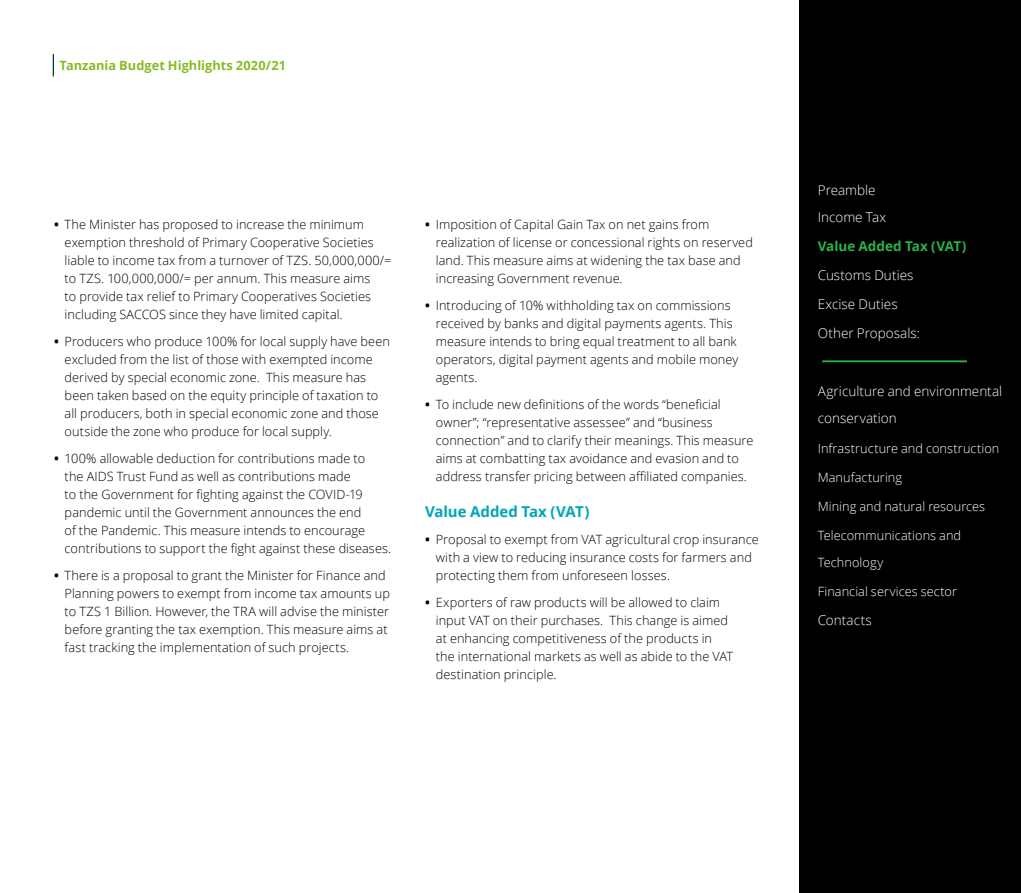
<style>
.page{position:relative;width:1021px;height:893px;background:#fff}
.page>*{position:absolute;margin:0;border:0;box-sizing:border-box;transform-origin:0 0}
.t1{font:700 15px "Open Sans";letter-spacing:-.005em;color:#00a5b8}
.t2{font:300 13.5px/27px "Open Sans";color:#fff}
.t3{font:700 13.5px "Open Sans";color:#2cb34a}
.t4{font:300 12.75px/18px "Open Sans";letter-spacing:.005em;color:#000}
.t5{font:300 12.75px/27px "Open Sans";letter-spacing:.005em;color:#fff}
.t6{font:700 12.75px "Open Sans";letter-spacing:.005em;color:#86bc25}
.s1{font-weight:700}
</style>
<div class="page">
<div style="left:799px;top:0;width:221px;height:893px;background:#000"></div>
<svg style="left:53px;top:54px;width:1px;height:22px"></svg>
<hr style="left:822px;top:361px;width:144px;height:1px;background:#2cb34a">
<p class="t6" style="left:59px;top:57px;width:228px">Tanzania Budget Highlights 2020/21</p>
<p class="t4" style="left:65px;top:215px;width:328px;text-indent:-11px"><span class="s1">•</span> The Minister has proposed to increase the minimum exemption threshold of Primary Cooperative Societies liable to income tax from a turnover of TZS. 50,000,000/= to TZS. 100,000,000/= per annum. This measure aims<br>to provide tax relief to Primary Cooperatives Societies including SACCOS since they have limited capital.</p>
<p class="t4" style="left:65px;top:332px;width:327px;text-indent:-11px"><span class="s1">•</span> Producers who produce 100% for local supply have been excluded from the list of those with exempted income derived by special economic zone. This measure has been taken based on the equity principle of taxation to all producers, both in special economic zone and those outside the zone who produce for local supply.</p>
<p class="t4" style="left:65px;top:449px;width:328px;text-indent:-11px"><span class="s1">•</span> 100% allowable deduction for contributions made to<br>the AIDS Trust Fund as well as contributions made<br>to the Government for fighting against the COVID-19 pandemic until the Government announces the end<br>of the Pandemic. This measure intends to encourage contributions to support the fight against these diseases.</p>
<p class="t4" style="left:65px;top:566px;width:327px;text-indent:-11px"><span class="s1">•</span> There is a proposal to grant the Minister for Finance and Planning powers to exempt from income tax amounts up to TZS 1 Billion. However, the TRA will advise the minister before granting the tax exemption. This measure aims at fast tracking the implementation of such projects.</p>
<p class="t4" style="left:436px;top:215px;width:318px;text-indent:-11px"><span class="s1">•</span> Imposition of Capital Gain Tax on net gains from realization of license or concessional rights on reserved land. This measure aims at widening the tax base and increasing Government revenue.</p>
<p class="t4" style="left:436px;top:296px;width:304px;text-indent:-11px"><span class="s1">•</span> Introducing of 10% withholding tax on commissions received by banks and digital payments agents. This measure intends to bring equal treatment to all bank operators, digital payment agents and mobile money agents.</p>
<p class="t4" style="left:436px;top:395px;width:319px;text-indent:-11px"><span class="s1">•</span> To include new definitions of the words “beneficial owner”; “representative assessee” and “business connection” and to clarify their meanings. This measure aims at combatting tax avoidance and evasion and to address transfer pricing between affiliated companies.</p>
<p class="t1" style="left:425px;top:501px;width:166px">Value Added Tax (VAT)</p>
<p class="t4" style="left:436px;top:530px;width:324px;text-indent:-11px"><span class="s1">•</span> Proposal to exempt from VAT agricultural crop insurance with a view to reducing insurance costs for farmers and protecting them from unforeseen losses.</p>
<p class="t4" style="left:436px;top:593px;width:299px;text-indent:-11px"><span class="s1">•</span> Exporters of raw products will be allowed to claim input VAT on their purchases. This change is aimed at enhancing competitiveness of the products in the international markets as well as abide to the VAT destination principle.</p>
<p class="t2" style="left:817px;top:176px;width:70px">Preamble<br>Income Tax</p>
<p class="t3" style="left:817px;top:236px;width:150px">Value Added Tax (VAT)</p>
<p class="t2" style="left:817px;top:260px;width:104px;line-height:29.1px">Customs Duties<br>Excise Duties<br>Other Proposals:</p>
<p class="t2" style="left:817px;top:378px;width:186px">Agriculture and environmental conservation</p>
<p class="t5" style="left:817px;top:434px;width:183px">Infrastructure and construction</p>
<p class="t5" style="left:817px;top:463px;width:86px">Manufacturing</p>
<p class="t5" style="left:817px;top:492px;width:169px">Mining and natural resources</p>
<p class="t5" style="left:817px;top:521px;width:145px">Telecommunications and<br>Technology</p>
<p class="t5" style="left:817px;top:577px;width:141px">Financial services sector</p>
<p class="t2" style="left:817px;top:606px;width:56px">Contacts</p>
</div>
